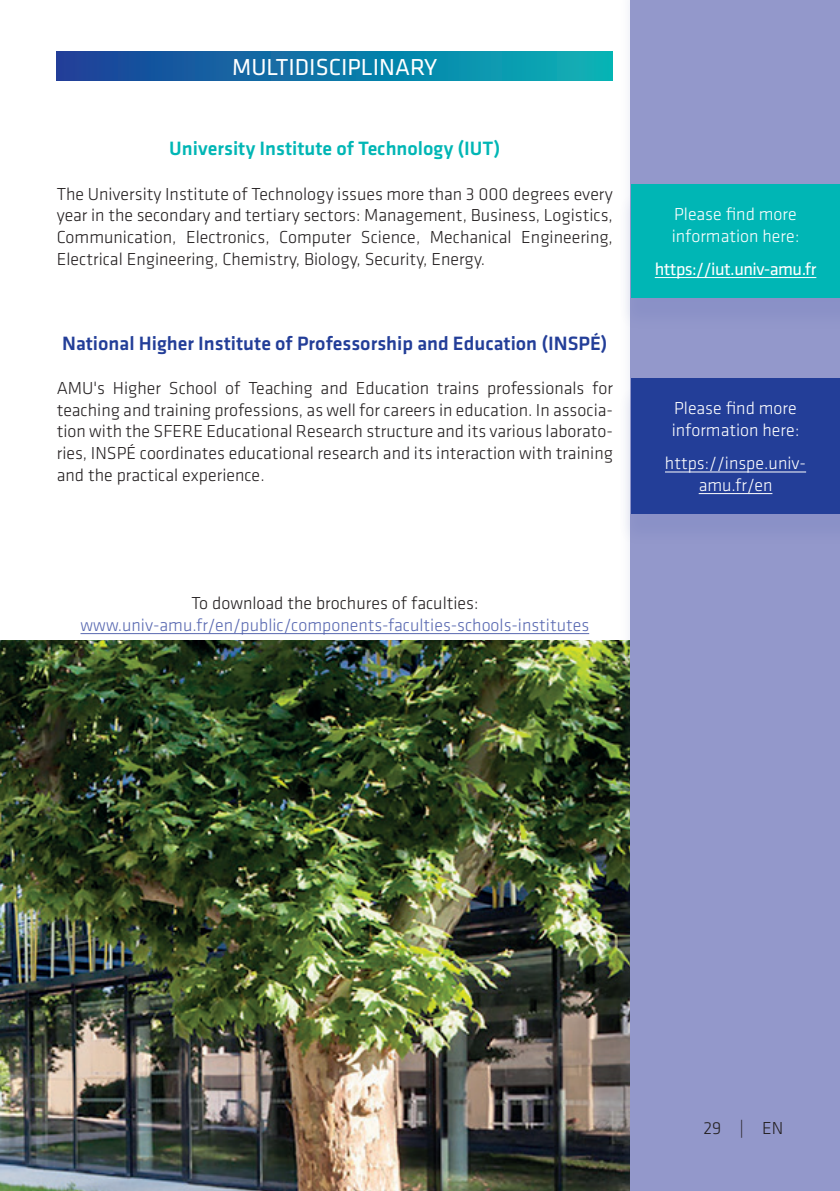
<style>
.page{position:relative;width:840px;height:1191px;background:#fff}
.page>*{position:absolute;margin:0;border:0;box-sizing:border-box;transform-origin:0 0}
.t1{font:24px "Klavika Basic";color:#fff}
.t2{font:500 20px "Klavika Basic";color:#233e98}
.t3{font:500 20px "Klavika Basic";color:#00b6b5}
.t4{font:300 18px/21.6px "Klavika Basic";color:#231f20;text-align:justify}
.t5{font:300 18px/21.6px "Klavika Basic";color:#fff}
.t6{font:300 18px "Klavika Basic";color:#5969b1}
.t7{font:18px "Klavika Basic";letter-spacing:-.03em;color:#fff}
</style>
<div class="page">
<img style="left:0;top:641px;width:617px;height:550px">
<div style="left:57px;top:51px;width:555px;height:30px;background:linear-gradient(to right,#1a3f99,#06b3b6)"></div>
<div style="left:617px;top:0;width:222px;height:1191px;background:#5969b1;opacity:.15"></div>
<div style="left:630px;top:0;width:209px;height:1191px;background:#9398cb"></div>
<div style="left:618px;top:191px;width:221px;height:138px;background:#5969b1;opacity:.15"></div>
<div style="left:630px;top:184px;width:209px;height:113px;background:#00b6b5"></div>
<hr style="left:654px;top:277px;width:161px;height:1px;background:#fff">
<div style="left:618px;top:385px;width:221px;height:160px;background:#5969b1;opacity:.15"></div>
<div style="left:630px;top:378px;width:209px;height:135px;background:#233e98"></div>
<hr style="left:664px;top:471px;width:141px;height:1px;background:#fff">
<hr style="left:698px;top:493px;width:74px;height:1px;background:#fff">
<hr style="left:80px;top:633px;width:509px;height:1px;background:#5969b1">
<h1 class="t1" style="left:232px;top:51px;width:206px">MULTIDISCIPLINARY</h1>
<p class="t3" style="left:169px;top:135px;width:332px">University Institute of Technology (IUT)</p>
<p class="t4" style="left:57px;top:183px;width:557px">The University Institute of Technology issues more than 3 000 degrees every year in the secondary and tertiary sectors: Management, Business, Logistics, Communication, Electronics, Computer Science, Mechanical Engineering, Electrical Engineering, Chemistry, Biology, Security, Energy.</p>
<p class="t2" style="left:62px;top:330px;width:546px">National Higher Institute of Professorship and Education (INSPÉ)</p>
<p class="t4" style="left:57px;top:377px;width:557px">AMU's Higher School of Teaching and Education trains professionals for teaching and training professions, as well for careers in education. In associa&shy;tion with the SFERE Educational Research structure and its various laborato&shy;ries, INSPÉ coordinates educational research and its interaction with training and the practical experience.</p>
<p class="t4" style="left:191px;top:592px;width:288px">To download the brochures of faculties:</p>
<p class="t6" style="left:80px;top:614px;width:510px">www.univ-amu.fr/en/public/components-faculties-schools-institutes</p>
<p class="t5" style="left:671px;top:203px;width:129px">Please find more information here:</p>
<p class="t7" style="left:654px;top:257px;width:163px">https://iut.univ-amu.fr</p>
<p class="t5" style="left:671px;top:397px;width:129px">Please find more information here:</p>
<p class="t5" style="left:664px;top:452px;width:142px;text-align:center">https://inspe.univ&shy;amu.fr/en</p>
<p class="t4" style="left:703px;top:1117px;width:81px">29 | EN</p>
</div>
